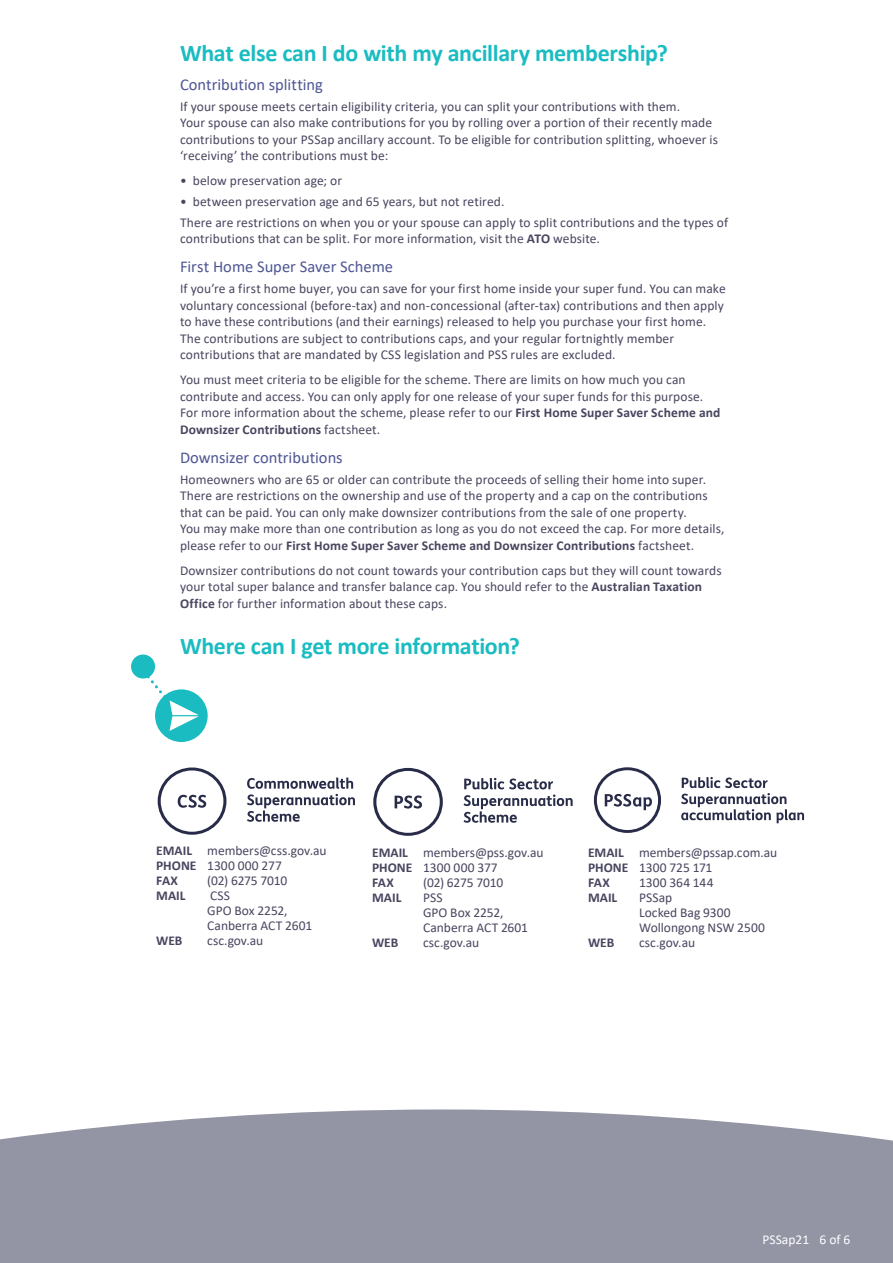
<style>
.page{position:relative;width:893px;height:1263px;background:#fff}
.page>*{position:absolute;margin:0;border:0;box-sizing:border-box;transform-origin:0 0}
.t1{font:700 24px "Calibri";letter-spacing:-.015em;color:#1abcc1}
.t2{font:16.5px "Calibri";color:#4e5693}
.t3{font:13.5px/16.5px "Calibri";letter-spacing:.005em;color:#48465f}
.t4{font:700 13.5px "Calibri";color:#48465f}
.t5{font:13.5px "Calibri";color:#fff}
.s1{font-weight:700}
</style>
<div class="page">
<svg style="left:0;top:1109px;width:893px;height:154px;background:#9a9baa"></svg>
<div style="left:155px;top:689px;width:53px;height:53px;background:#1abcc1;border-radius:50%"></div>
<svg style="left:144px;top:670px;width:55px;height:61px"></svg>
<svg style="left:158px;top:767px;width:68px;height:68px"></svg>
<svg style="left:247px;top:777px;width:108px;height:45px"></svg>
<svg style="left:464px;top:778px;width:109px;height:45px"></svg>
<svg style="left:373px;top:768px;width:70px;height:68px"></svg>
<svg style="left:681px;top:777px;width:123px;height:46px"></svg>
<svg style="left:594px;top:767px;width:67px;height:66px"></svg>
<div style="left:131px;top:654px;width:24px;height:24px;background:#1abcc1;border-radius:50%"></div>
<h1 class="t1" style="left:180px;top:36px;width:489px">What else can I do with my ancillary membership?</h1>
<p class="t2" style="left:180px;top:73px;width:144px">Contribution splitting</p>
<p class="t3" style="left:180px;top:97px;width:539px">If your spouse meets certain eligibility criteria, you can split your contributions with them.<br>Your spouse can also make contributions for you by rolling over a portion of their recently made contributions to your PSSap ancillary account. To be eligible for contribution splitting, whoever is ‘receiving’ the contributions must be:</p>
<p class="t3" style="left:180px;top:172px;width:164px">• below preservation age; or</p>
<p class="t3" style="left:180px;top:191px;width:550px;line-height:20.7px">• between preservation age and 65 years, but not retired.<br>There are restrictions on when you or your spouse can apply to split contributions and the types of</p>
<p class="t3" style="left:180px;top:230px;width:421px">contributions that can be split. For more information, visit the <span class="s1">ATO</span> website.</p>
<p class="t2" style="left:180px;top:255px;width:215px">First Home Super Saver Scheme</p>
<p class="t3" style="left:180px;top:280px;width:547px">If you’re a first home buyer, you can save for your first home inside your super fund. You can make voluntary concessional (before-tax) and non-concessional (after-tax) contributions and then apply to have these contributions (and their earnings) released to help you purchase your first home.<br>The contributions are subject to contributions caps, and your regular fortnightly member contributions that are mandated by CSS legislation and PSS rules are excluded.</p>
<p class="t3" style="left:180px;top:371px;width:542px">You must meet criteria to be eligible for the scheme. There are limits on how much you can contribute and access. You can only apply for one release of your super funds for this purpose.<br>For more information about the scheme, please refer to our <span class="s1">First Home Super Saver Scheme and Downsizer Contributions</span> factsheet.</p>
<p class="t2" style="left:180px;top:446px;width:164px">Downsizer contributions</p>
<p class="t3" style="left:180px;top:470px;width:546px">Homeowners who are 65 or older can contribute the proceeds of selling their home into super.<br>There are restrictions on the ownership and use of the property and a cap on the contributions that can be paid. You can only make downsizer contributions from the sale of one property.<br>You may make more than one contribution as long as you do not exceed the cap. For more details, please refer to our <span class="s1">First Home Super Saver Scheme and Downsizer Contributions</span> factsheet.</p>
<p class="t3" style="left:180px;top:561px;width:543px">Downsizer contributions do not count towards your contribution caps but they will count towards your total super balance and transfer balance cap. You should refer to the <span class="s1">Australian Taxation<br>Office</span> for further information about these caps.</p>
<h1 class="t1" style="left:180px;top:629px;width:342px">Where can I get more information?</h1>
<p class="t3" style="left:156px;top:842px;width:172px;line-height:15px"><span class="s1">EMAIL</span> members@css.gov.au<br><span class="s1">PHONE</span> 1300 000 277<br><span class="s1">FAX</span></p>
<p class="t3" style="left:207px;top:871px;width:82px">(02) 6275 7010</p>
<p class="t4" style="left:156px;top:885px;width:31px">MAIL</p>
<p class="t3" style="left:207px;top:887px;width:106px;line-height:15px">CSS<br>GPO Box 2252,<br>Canberra ACT 2601</p>
<p class="t4" style="left:156px;top:930px;width:28px">WEB</p>
<p class="t3" style="left:207px;top:931px;width:58px">csc.gov.au</p>
<p class="t3" style="left:372px;top:845px;width:173px;line-height:15px"><span class="s1">EMAIL</span> members@pss.gov.au<br><span class="s1">PHONE</span> 1300 000 377<br><span class="s1">FAX</span></p>
<p class="t3" style="left:423px;top:874px;width:82px">(02) 6275 7010</p>
<p class="t3" style="left:588px;top:845px;width:191px;line-height:15px"><span class="s1">EMAIL</span> members@pssap.com.au<br><span class="s1">PHONE</span> 1300 725 171<br><span class="s1">FAX</span></p>
<p class="t3" style="left:639px;top:874px;width:76px">1300 364 144</p>
<p class="t4" style="left:372px;top:888px;width:31px">MAIL</p>
<p class="t3" style="left:423px;top:890px;width:106px;line-height:15px">PSS<br>GPO Box 2252,<br>Canberra ACT 2601</p>
<p class="t4" style="left:372px;top:933px;width:28px">WEB</p>
<p class="t3" style="left:423px;top:934px;width:58px">csc.gov.au</p>
<p class="t4" style="left:588px;top:888px;width:31px">MAIL</p>
<p class="t3" style="left:639px;top:890px;width:127px;line-height:15px">PSSap<br>Locked Bag 9300<br>Wollongong NSW 2500</p>
<p class="t4" style="left:588px;top:933px;width:28px">WEB</p>
<p class="t3" style="left:639px;top:934px;width:58px">csc.gov.au</p>
<p class="t5" style="left:763px;top:1230px;width:89px">PSSap21 6 of 6</p>
</div>
